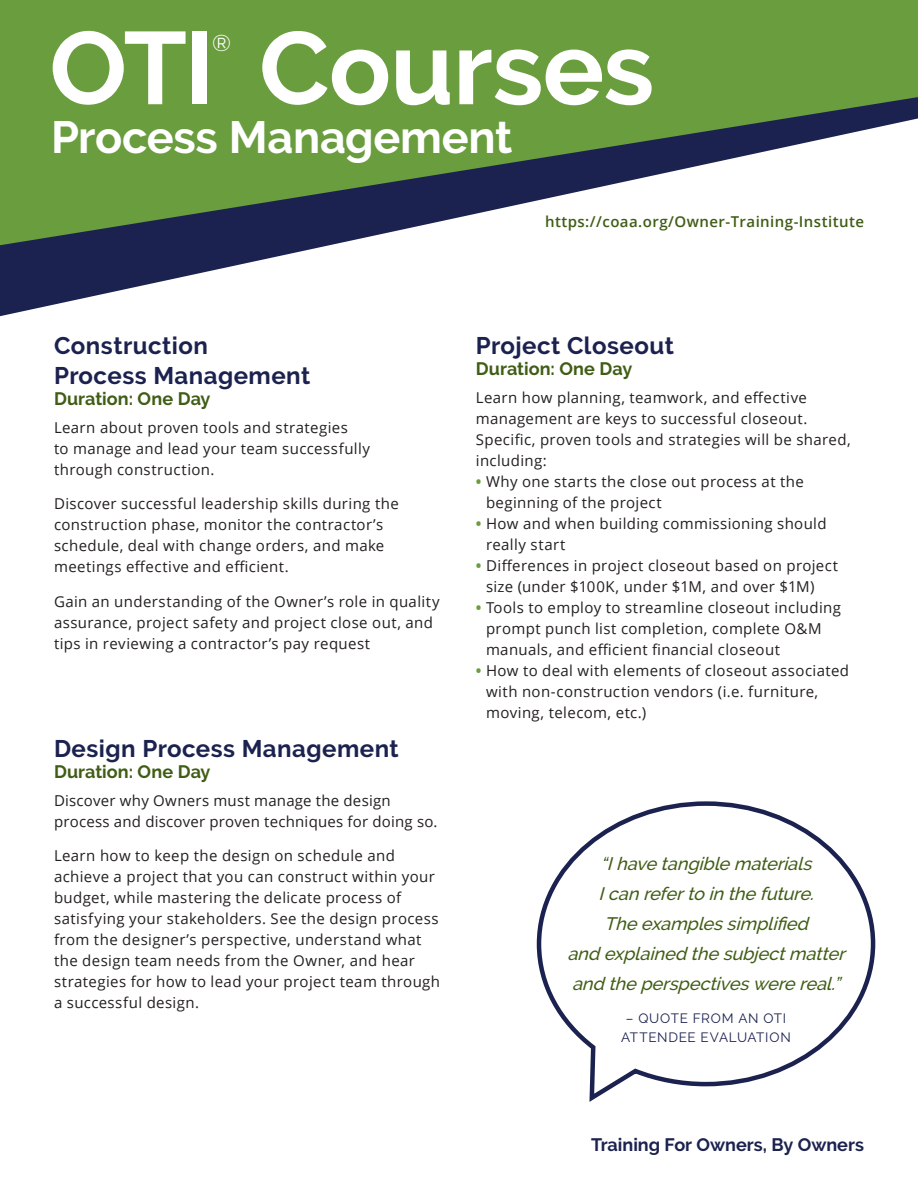
<style>
.page{position:relative;width:918px;height:1188px;background:#fff}
.page>*{position:absolute;margin:0;border:0;box-sizing:border-box;transform-origin:0 0}
.Head{font:700 102.6px "Raleway";letter-spacing:-.005em;color:#fff}
.Page_Title{font:700 45px "Raleway";letter-spacing:-.005em;color:#fff}
.Course_Main_Head{font:700 24px/30px "Raleway";letter-spacing:.02em;color:#1c224f}
.Head-2{font:22.8px "Raleway";color:#fff}
.t1{font:italic 500 18px/30px "Raleway";color:#405d15;text-align:center}
.Course_Duration{font:700 18px "Raleway";letter-spacing:.005em;color:#405d15}
.t2{font:700 18px "Raleway";color:#1c224f}
.Body{font:15px/21px "Open Sans";letter-spacing:.025em;color:#231f20}
.Head-3{font:15px/21px "Open Sans";letter-spacing:.025em;color:#231f20}
.t3{font:600 15px "Open Sans";letter-spacing:.03em;color:#405d15}
.Attribution{font:13.5px/19.5px "Raleway";letter-spacing:.055em;color:#1c224f;text-align:center}
.s1{font-weight:700;color:#6a9d3e}
</style>
<div class="page">
<svg style="left:0;top:245px;width:330px;height:71px;fill:#1c224f"></svg>
<svg style="left:0;top:0;width:918px;height:245px;fill:#6a9d3e"></svg>
<svg style="left:536px;top:801px;width:340px;height:301px"></svg>
<p class="Head" style="left:50px;top:10px;width:606px">OTI Courses</p>
<p class="Head-2" style="left:212px;top:29px;width:20px">®</p>
<p class="Page_Title" style="left:51px;top:111px;width:463px">Process Management</p>
<p class="t3" style="left:545px;top:211px;width:320px">https://coaa.org/Owner-Training-Institute</p>
<p class="Course_Main_Head" style="left:54px;top:331px;width:258px">Construction<br>Process Management</p>
<p class="Course_Duration" style="left:54px;top:389px;width:158px">Duration: One Day</p>
<p class="Head-3" style="left:54px;top:417px;width:318px">Learn about proven tools and strategies<br>to manage and lead your team successfully through construction.</p>
<p class="Body" style="left:54px;top:493px;width:346px">Discover successful leadership skills during the construction phase, monitor the contractor’s schedule, deal with change orders, and make meetings effective and efficient.</p>
<p class="Body" style="left:54px;top:591px;width:387px">Gain an understanding of the Owner’s role in quality assurance, project safety and project close out, and tips in reviewing a contractor’s pay request</p>
<p class="Course_Main_Head" style="left:54px;top:734px;width:346px">Design Process Management</p>
<p class="Course_Duration" style="left:54px;top:761px;width:158px">Duration: One Day</p>
<p class="Body" style="left:54px;top:789px;width:385px">Discover why Owners must manage the design process and discover proven techniques for doing so.</p>
<p class="Body" style="left:54px;top:845px;width:388px">Learn how to keep the design on schedule and achieve a project that you can construct within your budget, while mastering the delicate process of satisfying your stakeholders. See the design process from the designer’s perspective, understand what the design team needs from the Owner, and hear strategies for how to lead your project team through a successful design.</p>
<p class="Course_Main_Head" style="left:476px;top:331px;width:200px">Project Closeout</p>
<p class="Course_Duration" style="left:476px;top:359px;width:158px">Duration: One Day</p>
<p class="Body" style="left:476px;top:387px;width:376px">Learn how planning, teamwork, and effective management are keys to successful closeout.<br>Specific, proven tools and strategies will be shared, including:</p>
<p class="Body" style="left:486px;top:471px;width:320px;text-indent:-10px"><span class="s1">•</span> Why one starts the close out process at the beginning of the project</p>
<p class="Body" style="left:486px;top:513px;width:342px;text-indent:-10px"><span class="s1">•</span> How and when building commissioning should really start</p>
<p class="Body" style="left:486px;top:555px;width:354px;text-indent:-10px"><span class="s1">•</span> Differences in project closeout based on project size (under $100K, under $1M, and over $1M)</p>
<p class="Body" style="left:486px;top:597px;width:356px;text-indent:-10px"><span class="s1">•</span> Tools to employ to streamline closeout including prompt punch list completion, complete O&amp;M manuals, and efficient financial closeout</p>
<p class="Body" style="left:486px;top:660px;width:365px;text-indent:-10px"><span class="s1">•</span> How to deal with elements of closeout associated with non-construction vendors (i.e. furniture, moving, telecom, etc.)</p>
<p class="t1" style="left:567px;top:849px;width:284px">“Ihave tangible materials<br>Ican referto in the future.<br>The examplessimplified<br>and explained the subjectmatter and the perspectiveswere real.”</p>
<p class="Attribution" style="left:621px;top:1008px;width:171px">– QUOTE FROM AN OTI<br>ATTENDEE EVALUATION</p>
<p class="t2" style="left:591px;top:1134px;width:274px">Training For Owners, By Owners</p>
</div>
